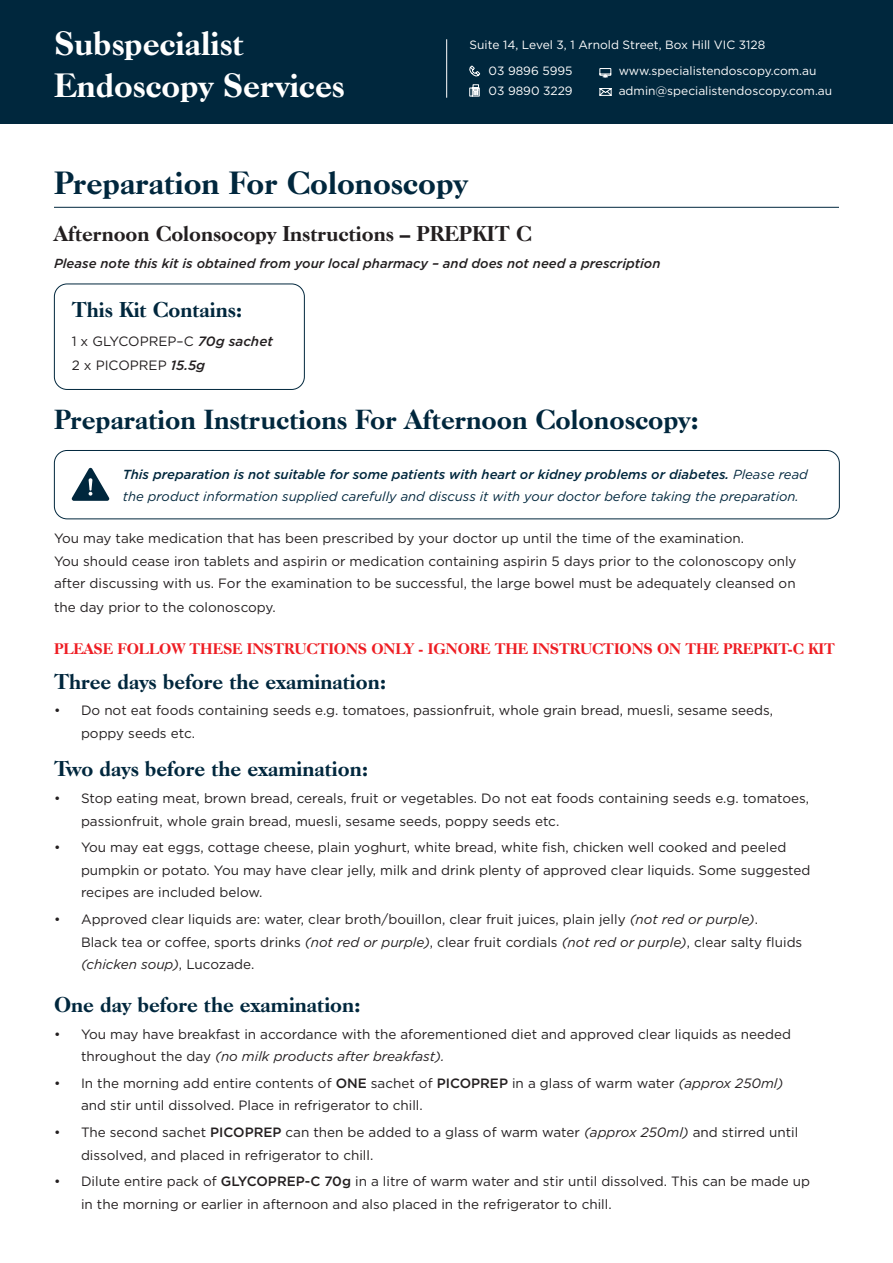
<style>
.page{position:relative;width:893px;height:1263px;background:#fff}
.page>*{position:absolute;margin:0;border:0;box-sizing:border-box;transform-origin:0 0}
.t1{font:800 33px/42px "Caslon Old Face BT";color:#fff}
.t2{font:800 31.5px "Caslon Old Face BT";color:#00273d}
.t3{font:800 27px "Caslon Old Face BT";color:#00273d}
.Body{font:800 21px "Caslon Old Face BT";color:#00273d}
.t4{font:800 21px "Caslon Old Face BT";color:#231f20}
.Body-2{font:800 15px "Caslon Old Face BT";letter-spacing:-.005em;color:#ee1d23}
.Body-3{font:13.5px/22.5px "Gotham";color:#231f20}
.Sub_Head{font:13.5px "Gotham";color:#231f20}
.Sub_Head-2{font:italic 13.2px/22.5px "Gotham";color:#00273d}
.Sub_Head-3{font:italic 500 13.2px "Gotham";color:#231f20}
.Body-4{font:12px/19.5px "Gotham";color:#fff}
.s1{font-weight:500;font-style:italic}
.s2{font-weight:500}
.s3{font-style:italic}
</style>
<div class="page">
<hr style="left:54px;top:207px;width:785px;height:1px;background:#00273d">
<div style="left:54px;top:284px;width:251px;height:106px;border:1px solid #00273d;border-radius:13px"></div>
<div style="left:0;top:0;width:893px;height:123px;background:#00273d"></div>
<hr style="left:446px;top:39px;width:1px;height:59px;background:#fff">
<svg style="left:469px;top:65px;width:11px;height:12px"></svg>
<svg style="left:469px;top:84px;width:11px;height:13px"></svg>
<svg style="left:599px;top:68px;width:12px;height:9px"></svg>
<svg style="left:599px;top:88px;width:13px;height:8px"></svg>
<svg style="left:72px;top:468px;width:37px;height:33px"></svg>
<div style="left:54px;top:450px;width:786px;height:69px;border:1px solid #00273d;border-radius:13px"></div>
<p class="t1" style="left:54px;top:22px;width:292px">Subspecialist<br>Endoscopy Services</p>
<p class="Body-4" style="left:469px;top:35px;width:297px">Suite 14, Level 3, 1 Arnold Street, Box Hill VIC 3128</p>
<p class="Body-4" style="left:489px;top:61px;width:86px">03 9896 5995<br>03 9890 3229</p>
<p class="Body-4" style="left:619px;top:61px;width:215px">www.specialistendoscopy.com.au admin@specialistendoscopy.com.au</p>
<p class="t2" style="left:54px;top:164px;width:415px">Preparation For Colonoscopy</p>
<p class="t4" style="left:54px;top:221px;width:479px">Afternoon Colonsocopy Instructions – PREPKIT C</p>
<p class="Sub_Head-3" style="left:54px;top:255px;width:608px">Please note this kit is obtained from your local pharmacy – and does not need a prescription</p>
<p class="Body" style="left:72px;top:297px;width:172px">This Kit Contains:</p>
<p class="Sub_Head" style="left:72px;top:332px;width:203px">1 x GLYCOPREP–C <span class="s1">70g sachet</span></p>
<p class="Sub_Head" style="left:72px;top:356px;width:135px">2 x PICOPREP <span class="s1">15.5g</span></p>
<p class="t3" style="left:54px;top:403px;width:646px">Preparation Instructions For Afternoon Colonoscopy:</p>
<p class="Sub_Head-2" style="left:123px;top:463px;width:687px"><span class="s2">This preparation is not suitable for some patients with heart or kidney problems or diabetes.</span> Please read the product information supplied carefully and discuss it with your doctor before taking the preparation.</p>
<p class="Body-3" style="left:54px;top:527px;width:744px">You may take medication that has been prescribed by your doctor up until the time of the examination.<br>You should cease iron tablets and aspirin or medication containing aspirin 5 days prior to the colonoscopy only after discussing with us. For the examination to be successful, the large bowel must be adequately cleansed on</p>
<p class="Body-3" style="left:54px;top:596px;width:223px">the day prior to the colonoscopy.</p>
<p class="Body-2" style="left:54px;top:640px;width:782px">PLEASE FOLLOW THESE INSTRUCTIONS ONLY - IGNORE THE INSTRUCTIONS ON THE PREPKIT-C KIT</p>
<p class="Body" style="left:54px;top:668px;width:334px">Three days before the examination:</p>
<p class="Body-3" style="left:81px;top:699px;width:694px;text-indent:-27px">• Do not eat foods containing seeds e.g. tomatoes, passionfruit, whole grain bread, muesli, sesame seeds, poppy seeds etc.</p>
<p class="Body" style="left:54px;top:756px;width:316px">Two days before the examination:</p>
<p class="Body-3" style="left:81px;top:787px;width:730px;text-indent:-27px">• Stop eating meat, brown bread, cereals, fruit or vegetables. Do not eat foods containing seeds e.g. tomatoes, passionfruit, whole grain bread, muesli, sesame seeds, poppy seeds etc.</p>
<p class="Body-3" style="left:81px;top:836px;width:731px;text-indent:-27px">• You may eat eggs, cottage cheese, plain yoghurt, white bread, white fish, chicken well cooked and peeled pumpkin or potato. You may have clear jelly, milk and drink plenty of approved clear liquids. Some suggested recipes are included below.</p>
<p class="Body-3" style="left:81px;top:908px;width:723px;text-indent:-27px">• Approved clear liquids are: water, clear broth/bouillon, clear fruit juices, plain jelly <span class="s3">(not red or purple)</span>.<br>Black tea or coffee, sports drinks <span class="s3">(not red or purple)</span>, clear fruit cordials <span class="s3">(not red or purple)</span>, clear salty fluids <span class="s3">(chicken soup)</span>, Lucozade.</p>
<p class="Body" style="left:54px;top:992px;width:308px">One day before the examination:</p>
<p class="Body-3" style="left:81px;top:1022px;width:712px;text-indent:-27px">• You may have breakfast in accordance with the aforementioned diet and approved clear liquids as needed throughout the day <span class="s3">(no milk products after breakfast).</span></p>
<p class="Body-3" style="left:81px;top:1072px;width:704px;text-indent:-27px">• In the morning add entire contents of <span class="s2">ONE</span> sachet of <span class="s2">PICOPREP</span> in a glass of warm water <span class="s3">(approx 250ml) </span>and stir until dissolved. Place in refrigerator to chill.</p>
<p class="Body-3" style="left:81px;top:1121px;width:719px;text-indent:-27px">• The second sachet <span class="s2">PICOPREP</span> can then be added to a glass of warm water <span class="s3">(approx 250ml)</span> and stirred until dissolved, and placed in refrigerator to chill.</p>
<p class="Body-3" style="left:81px;top:1170px;width:731px;text-indent:-27px">• Dilute entire pack of <span class="s2">GLYCOPREP-C 70g</span> in a litre of warm water and stir until dissolved. This can be made up in the morning or earlier in afternoon and also placed in the refrigerator to chill.</p>
</div>
